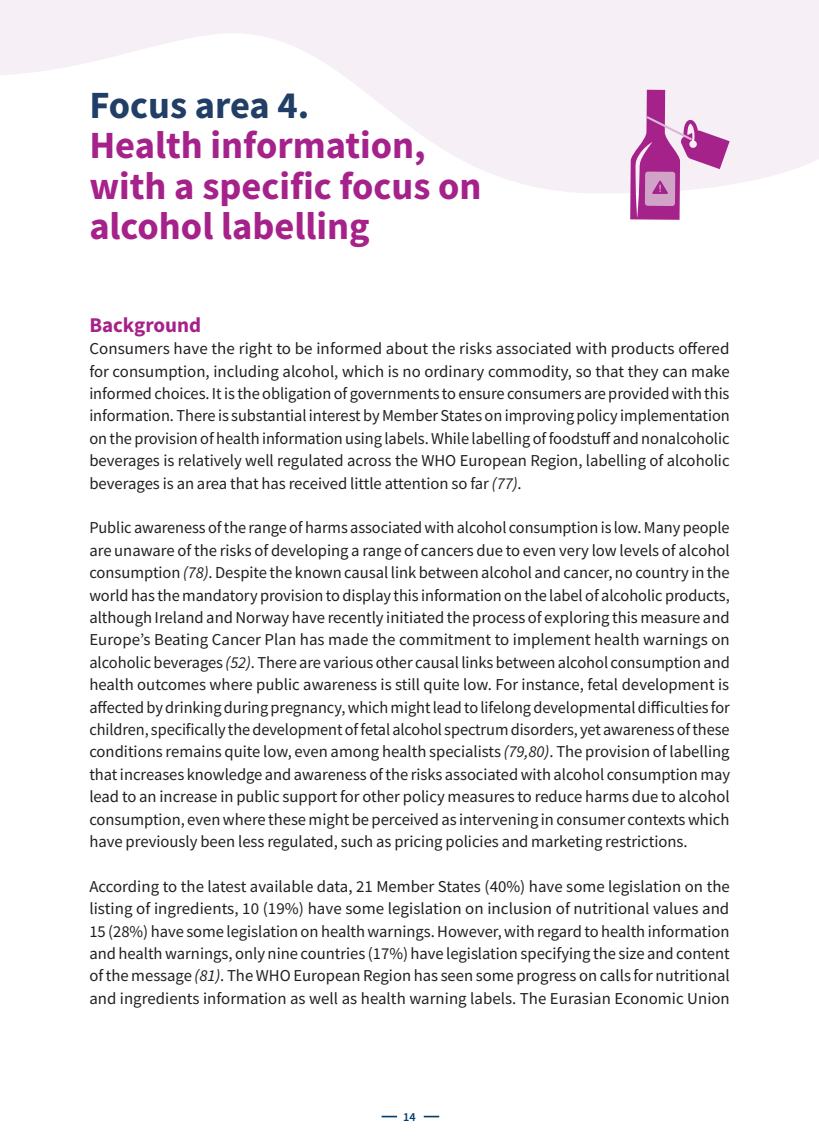
<style>
.page{position:relative;width:819px;height:1141px;background:#fff}
.page>*{position:absolute;margin:0;border:0;box-sizing:border-box;transform-origin:0 0}
.t1{font:700 38.5px/40.2px "Source Sans Pro";color:#a6228b}
.t2{font:700 38.5px "Source Sans Pro";color:#213e67}
.t3{font:700 21px "Source Sans Pro";color:#a6228b}
.t4{font:16.62px/22.4px "Source Sans Pro";color:#231f20;text-align:justify}
.t5{font:600 12.25px "Source Sans Pro";color:#003d69}
.s1{font-style:italic}
</style>
<div class="page">
<svg style="left:424px;top:1116px;width:15px;height:1px"></svg>
<svg style="left:381px;top:1116px;width:16px;height:1px"></svg>
<svg style="left:0;top:0;width:819px;height:193px;fill:#f6eff5"></svg>
<svg style="left:630px;top:90px;width:99px;height:130px"></svg>
<h1 class="t2" style="left:89px;top:79px;width:222px">Focus area 4.</h1>
<h1 class="t1" style="left:89px;top:125px;width:394px">Health information, with a specific focus on alcohol labelling</h1>
<p class="t3" style="left:89px;top:311px;width:113px">Background</p>
<p class="t4" style="left:89px;top:337px;width:642px">Consumers have the right to be informed about the risks associated with products offered for consumption, including alcohol, which is no ordinary commodity, so that they can make informed choices. It is the obligation of governments to ensure consumers are provided with this information. There is substantial interest by Member States on improving policy implementation on the provision of health information using labels. While labelling of foodstuff and nonalcoholic beverages is relatively well regulated across the WHO European Region, labelling of alcoholic beverages is an area that has received little attention so far <span class="s1">(77)</span>.</p>
<p class="t4" style="left:89px;top:517px;width:642px">Public awareness of the range of harms associated with alcohol consumption is low. Many people are unaware of the risks of developing a range of cancers due to even very low levels of alcohol consumption <span class="s1">(78)</span>. Despite the known causal link between alcohol and cancer, no country in the world has the mandatory provision to display this information on the label of alcoholic products, although Ireland and Norway have recently initiated the process of exploring this measure and Europe’s Beating Cancer Plan has made the commitment to implement health warnings on alcoholic beverages <span class="s1">(52)</span>. There are various other causal links between alcohol consumption and health outcomes where public awareness is still quite low. For instance, fetal development is affected by drinking during pregnancy, which might lead to lifelong developmental difficulties for children, specifically the development of fetal alcohol spectrum disorders, yet awareness of these conditions remains quite low, even among health specialists <span class="s1">(79,80)</span>. The provision of labelling that increases knowledge and awareness of the risks associated with alcohol consumption may lead to an increase in public support for other policy measures to reduce harms due to alcohol consumption, even where these might be perceived as intervening in consumer contexts which have previously been less regulated, such as pricing policies and marketing restrictions.</p>
<p class="t4" style="left:89px;top:875px;width:642px">According to the latest available data, 21 Member States (40%) have some legislation on the listing of ingredients, 10 (19%) have some legislation on inclusion of nutritional values and 15 (28%) have some legislation on health warnings. However, with regard to health information and health warnings, only nine countries (17%) have legislation specifying the size and content of the message <span class="s1">(81)</span>. The WHO European Region has seen some progress on calls for nutritional and ingredients information as well as health warning labels. The Eurasian Economic Union</p>
<p class="t5" style="left:403px;top:1109px;width:14px">14</p>
</div>
